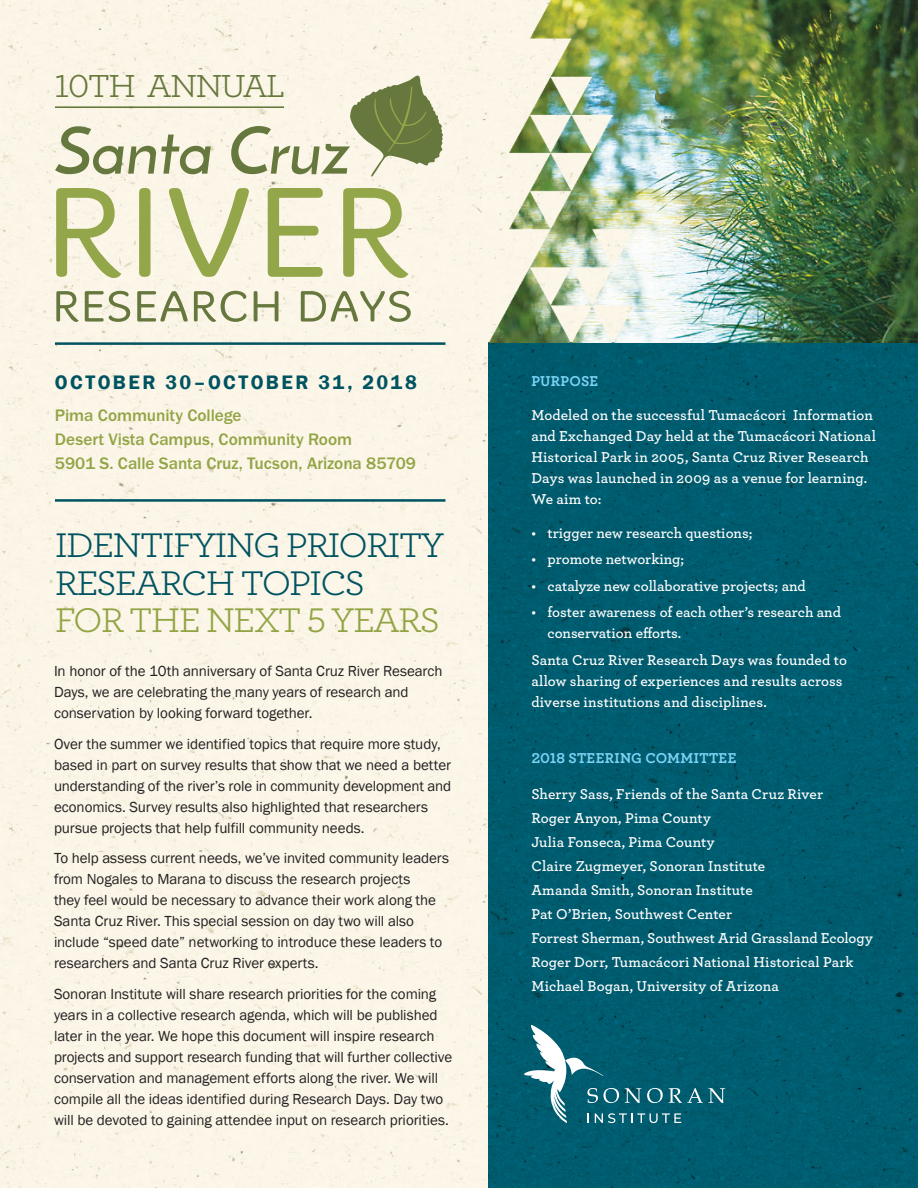
<style>
.page{position:relative;width:918px;height:1188px;background:#fff}
.page>*{position:absolute;margin:0;border:0;box-sizing:border-box;transform-origin:0 0}
.Heading_1{font:35.85px/37.7px "Archer";letter-spacing:-.05em;color:#005361;scale:1.05 1}
.Heading_1-2{font:33.45px "Archer";letter-spacing:-.05em;color:#66783c;scale:1.05 1}
.Event_Location{font:600 20.1px "Franklin Gothic";letter-spacing:.12em;color:#005361}
.Event_Location-2{font:500 17.25px/24px "Franklin Gothic URW";letter-spacing:-.005em;color:#93a445}
.Cover_body_text{font:15px/21px "Franklin Gothic";letter-spacing:-.005em;color:#231f20}
.Sidebar_Text{font:600 15px/24px "Archer";letter-spacing:.005em;color:#fff}
.Sidebar_Text-2{font:700 15px "Archer";letter-spacing:.02em;color:#7cd3f6}
.s1{color:#93a445}
</style>
<div class="page">
<div style="left:0;top:0;width:481px;height:294px;background:#fbf6e8"></div>
<div style="left:0;top:294px;width:489px;height:460px;background:#fcf6e8"></div>
<div style="left:0;top:754px;width:489px;height:434px;background:#fcf6e8"></div>
<img style="left:489px;top:342px;width:429px;height:219px">
<div style="left:489px;top:561px;width:429px;height:307px;background:#005c6f"></div>
<div style="left:489px;top:868px;width:429px;height:320px;background:#005c6f"></div>
<img style="left:481px;top:0;width:437px;height:342px">
<svg style="left:56px;top:188px;width:352px;height:90px;background:#d9dbb3"></svg>
<svg style="left:55px;top:76px;width:388px;height:101px;background:#d7d7be"></svg>
<svg style="left:56px;top:291px;width:355px;height:31px;background:#ced0b4"></svg>
<svg style="left:524px;top:1025px;width:201px;height:98px;background:#1e6f80"></svg>
<hr style="left:55px;top:342px;width:390px;height:3px;background:#005361">
<hr style="left:55px;top:499px;width:390px;height:3px;background:#005361">
<hr style="left:55px;top:106px;width:229px;height:2px;background:#66783c">
<p class="Heading_1-2" style="left:55px;top:62px;width:221px">10TH ANNUAL</p>
<p class="Event_Location" style="left:55px;top:369px;width:363px">OCTOBER 30–OCTOBER 31, 2018</p>
<p class="Event_Location-2" style="left:55px;top:403px;width:299px">Pima Community College<br>Desert Vista Campus, Community Room</p>
<p class="Event_Location-2" style="left:55px;top:451px;width:363px">5901 S. Calle Santa Cruz, Tucson, Arizona 85709</p>
<p class="Heading_1" style="left:55px;top:525px;width:373px">IDENTIFYING PRIORITY<br>RESEARCH TOPICS<br><span class="s1">FOR THE NEXT 5 YEARS</span></p>
<p class="Cover_body_text" style="left:54px;top:661px;width:390px">In honor of the 10th anniversary of Santa Cruz River Research<br>Days, we are celebrating the many years of research and conservation by looking forward together.</p>
<p class="Cover_body_text" style="left:54px;top:734px;width:399px">Over the summer we identified topics that require more study, based in part on survey results that show that we need a better understanding of the river’s role in community development and economics. Survey results also highlighted that researchers pursue projects that help fulfill community needs.</p>
<p class="Cover_body_text" style="left:54px;top:848px;width:397px">To help assess current needs, we’ve invited community leaders from Nogales to Marana to discuss the research projects<br>they feel would be necessary to advance their work along the Santa Cruz River. This special session on day two will also include “speed date” networking to introduce these leaders to researchers and Santa Cruz River experts.</p>
<p class="Cover_body_text" style="left:54px;top:984px;width:400px">Sonoran Institute will share research priorities for the coming years in a collective research agenda, which will be published later in the year. We hope this document will inspire research projects and support research funding that will further collective conservation and management efforts along the river. We will compile all the ideas identified during Research Days. Day two will be devoted to gaining attendee input on research priorities.</p>
<p class="Sidebar_Text-2" style="left:531px;top:369px;width:68px">PURPOSE</p>
<p class="Sidebar_Text" style="left:531px;top:404px;width:346px;line-height:21px">Modeled on the successful Tumacácori Information and Exchanged Day held at the Tumacácori National Historical Park in 2005, Santa Cruz River Research Days was launched in 2009 as a venue for learning.<br>We aim to:</p>
<p class="Sidebar_Text" style="left:531px;top:520px;width:223px">• trigger new research questions;</p>
<p class="Sidebar_Text" style="left:531px;top:546px;width:154px">• promote networking;</p>
<p class="Sidebar_Text" style="left:531px;top:573px;width:276px">• catalyze new collaborative projects; and</p>
<p class="Sidebar_Text" style="left:548px;top:601px;width:295px;line-height:21px;text-indent:-16px">• foster awareness of each other’s research and conservation efforts.</p>
<p class="Sidebar_Text" style="left:531px;top:648px;width:317px;line-height:21px">Santa Cruz River Research Days was founded to allow sharing of experiences and results across diverse institutions and disciplines.</p>
<p class="Sidebar_Text-2" style="left:531px;top:746px;width:207px">2018 STEERING COMMITTEE</p>
<p class="Sidebar_Text" style="left:531px;top:782px;width:343px">Sherry Sass, Friends of the Santa Cruz River<br>Roger Anyon, Pima County<br>Julia Fonseca, Pima County<br>Claire Zugmeyer, Sonoran Institute<br>Amanda Smith, Sonoran Institute<br>Pat O’Brien, Southwest Center<br>Forrest Sherman, Southwest Arid Grassland Ecology Roger Dorr, Tumacácori National Historical Park Michael Bogan, University of Arizona</p>
</div>
